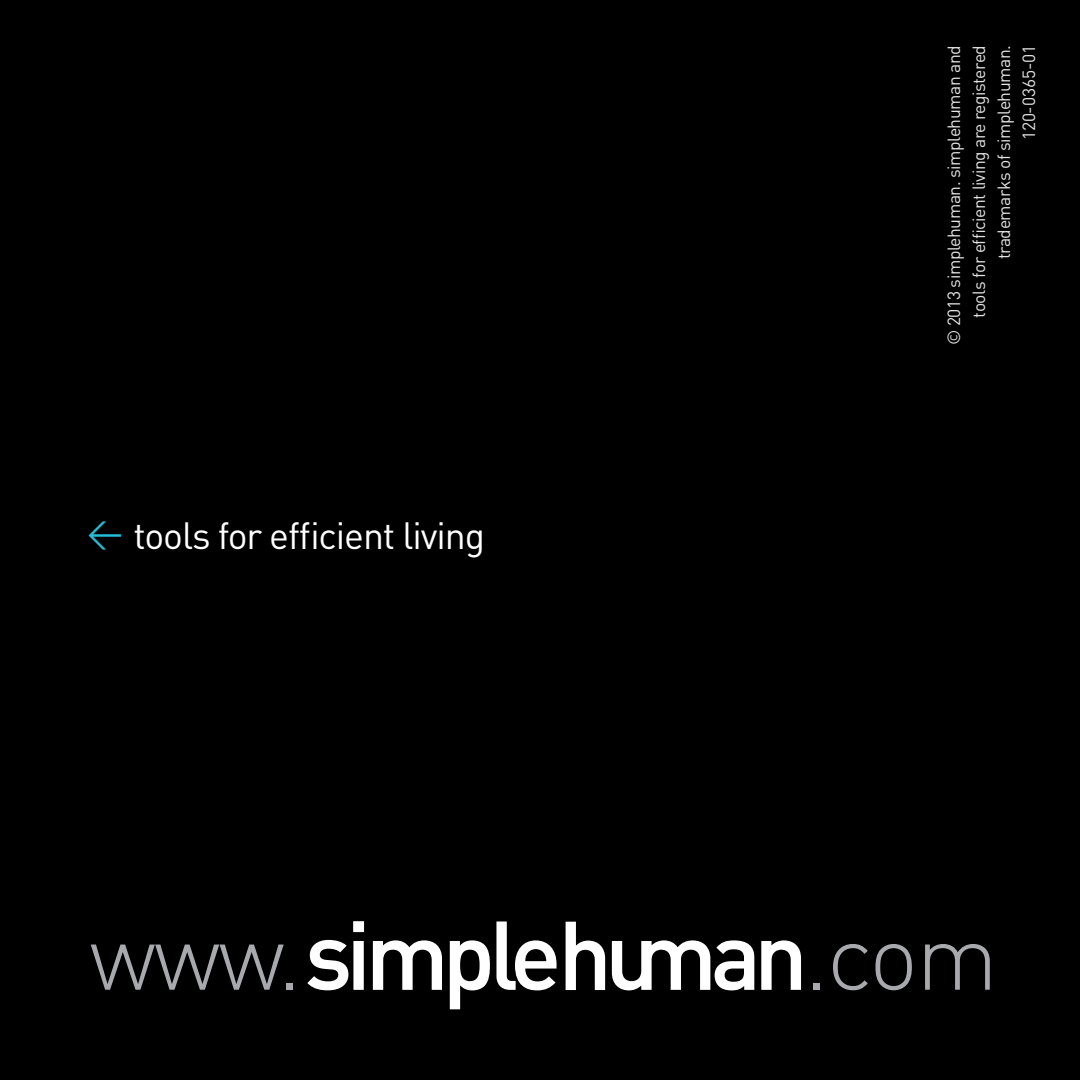
<style>
.page{position:relative;width:1080px;height:1080px;background:#000}
.page>*{position:absolute;margin:0;border:0;box-sizing:border-box;transform-origin:0 0}
.t1{font:300 93.75px "DIN";letter-spacing:-.025em;color:#a7a9ac}
.t2{font:37.5px "DIN";letter-spacing:-.03em;color:#fff}
.t3{font:17.5px/25px "DIN";letter-spacing:-.025em;color:#e2e3e4;text-align:right}
.s1{font-size:35.25px;color:#26bcd7}
</style>
<div class="page">
<svg style="left:353px;top:921px;width:11px;height:11px"></svg>
<svg style="left:373px;top:940px;width:69px;height:50px"></svg>
<svg style="left:496px;top:921px;width:61px;height:69px"></svg>
<svg style="left:612px;top:940px;width:142px;height:50px"></svg>
<svg style="left:761px;top:940px;width:40px;height:50px"></svg>
<svg style="left:307px;top:940px;width:57px;height:50px"></svg>
<svg style="left:566px;top:922px;width:39px;height:68px"></svg>
<svg style="left:450px;top:940px;width:40px;height:69px"></svg>
<h2 class="t2" style="left:87px;top:513px;width:400px"><span class="s1">&lt;</span> tools for efficient living</h2>
<p class="t3" style="left:941px;top:345px;width:302px;rotate:-90deg">© 2013 simplehuman. simplehuman and tools for efficient living are registered trademarks of simplehuman.<br>120-0365-01</p>
<h1 class="t1" style="left:89px;top:898px;width:214px">www.</h1>
<h1 class="t1" style="left:804px;top:898px;width:196px">.com</h1>
</div>
